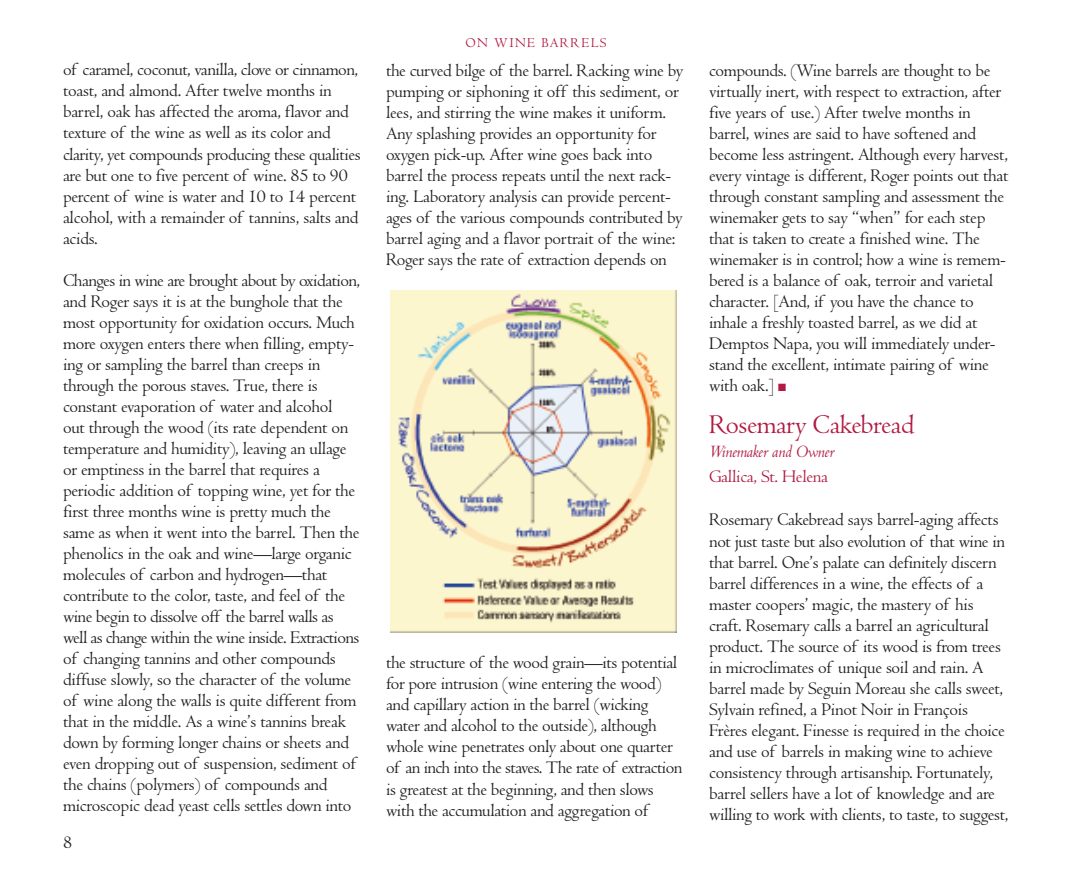
<style>
.page{position:relative;width:1071px;height:882px;background:#fff}
.page>*{position:absolute;margin:0;border:0;box-sizing:border-box;transform-origin:0 0}
.t1{font:28px "Centaur MT2";letter-spacing:-.015em;color:#b11a41}
.t2{font:18.38px/21px "Centaur MT2";letter-spacing:-.015em;color:#1d1e1f}
.t3{font:18.38px "Centaur MT Italic 2";letter-spacing:-.015em;color:#b11a41}
.t4{font:18.38px "Centaur MT2";letter-spacing:-.015em;color:#b11a41}
.t5{font:14px "Centaur MT2";letter-spacing:.1em;color:#b11a41}
.s1{color:#b11a41}
</style>
<div class="page">
<img style="left:391px;top:290px;width:285px;height:342px">
<p class="t2" style="left:63px;top:60px;width:299px">of caramel, coconut, vanilla, clove or cinnamon, toast, and almond. After twelve months in barrel, oak has affected the aroma, flavor and texture of the wine as well as its color and clarity, yet compounds producing these qualities are but one to five percent of wine. 85 to 90 percent of wine is water and 10 to 14 percent alcohol, with a remainder of tannins, salts and acids.</p>
<p class="t2" style="left:63px;top:270px;width:298px">Changes in wine are brought about by oxidation, and Roger says it is at the bunghole that the most opportunity for oxidation occurs. Much more oxygen enters there when filling, empty&shy;ing or sampling the barrel than creeps in through the porous staves. True, there is constant evaporation of water and alcohol<br>out through the wood (its rate dependent on temperature and humidity), leaving an ullage or emptiness in the barrel that requires a periodic addition of topping wine, yet for the first three months wine is pretty much the same as when it went into the barrel. Then the phenolics in the oak and wine—large organic molecules of carbon and hydrogen—that contribute to the color, taste, and feel of the wine begin to dissolve off the barrel walls as well as change within the wine inside. Extractions of changing tannins and other compounds diffuse slowly, so the character of the volume of wine along the walls is quite different from that in the middle. As a wine’s tannins break down by forming longer chains or sheets and even dropping out of suspension, sediment of the chains (polymers) of compounds and microscopic dead yeast cells settles down into</p>
<p class="t2" style="left:63px;top:831px;width:11px">8</p>
<p class="t5" style="left:465px;top:35px;width:142px">ON WINE BARRELS</p>
<p class="t2" style="left:386px;top:60px;width:298px">the curved bilge of the barrel. Racking wine by pumping or siphoning it off this sediment, or lees, and stirring the wine makes it uniform.<br>Any splashing provides an opportunity for oxygen pick-up. After wine goes back into barrel the process repeats until the next rack&shy;ing. Laboratory analysis can provide percent&shy;ages of the various compounds contributed by barrel aging and a flavor portrait of the wine:<br>Roger says the rate of extraction depends on</p>
<p class="t2" style="left:709px;top:60px;width:301px">compounds. (Wine barrels are thought to be virtually inert, with respect to extraction, after five years of use.) After twelve months in barrel, wines are said to have softened and become less astringent. Although every harvest, every vintage is different, Roger points out that through constant sampling and assessment the winemaker gets to say “when” for each step that is taken to create a finished wine. The winemaker is in control; how a wine is remem&shy;bered is a balance of oak, terroir and varietal character. [And, if you have the chance to inhale a freshly toasted barrel, as we did at Demptos Napa, you will immediately under&shy;stand the excellent, intimate pairing of wine with oak.] <span class="s1">■</span></p>
<h1 class="t1" style="left:709px;top:409px;width:207px">Rosemary Cakebread</h1>
<p class="t3" style="left:709px;top:442px;width:127px">Winemaker and Owner</p>
<p class="t4" style="left:709px;top:466px;width:121px">Gallica, St. Helena</p>
<p class="t2" style="left:709px;top:509px;width:301px">Rosemary Cakebread says barrel-aging affects not just taste but also evolution of that wine in that barrel. One’s palate can definitely discern barrel differences in a wine, the effects of a master coopers’ magic, the mastery of his craft. Rosemary calls a barrel an agricultural product. The source of its wood is from trees in microclimates of unique soil and rain. A barrel made by Seguin Moreau she calls sweet, Sylvain refined, a Pinot Noir in François Frères elegant. Finesse is required in the choice and use of barrels in making wine to achieve consistency through artisanship. Fortunately, barrel sellers have a lot of knowledge and are willing to work with clients, to taste, to suggest,</p>
<p class="t2" style="left:386px;top:652px;width:298px">the structure of the wood grain—its potential for pore intrusion (wine entering the wood) and capillary action in the barrel (wicking water and alcohol to the outside), although whole wine penetrates only about one quarter of an inch into the staves. The rate of extraction is greatest at the beginning, and then slows with the accumulation and aggregation of</p>
</div>
